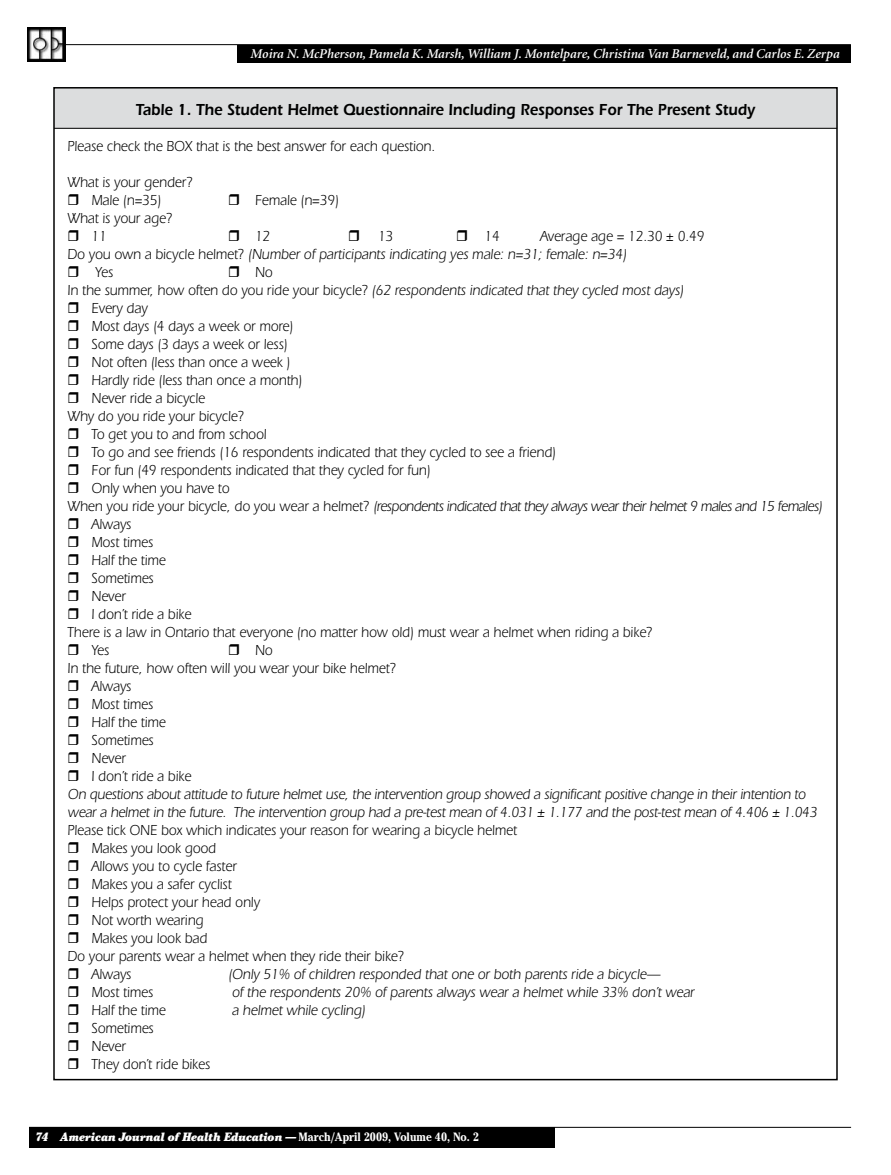
<style>
.page{position:relative;width:891px;height:1175px;background:#fff}
.page>*{position:absolute;margin:0;border:0;box-sizing:border-box;transform-origin:0 0}
.t1{font:600 16.5px "Itc Eras";color:#000;scale:.9 1}
.t2{font:15px/18px "Itc Eras";color:#000;scale:.9 1}
.t3{font:italic 600 13.5px "Minion";color:#fff}
.t4{font:italic 900 12px "Cheltenham";color:#fff;scale:.9 1}
.s1{font-weight:700;font-style:normal}
</style>
<div class="page">
<div style="left:238px;top:45px;width:613px;height:17px;background:#000"></div>
<hr style="left:45px;top:44px;width:806px;height:1px;background:#000">
<img style="left:28px;top:27px;width:37px;height:35px">
<hr style="left:29px;top:1126px;width:822px;height:1px;background:#000">
<div style="left:29px;top:1127px;width:526px;height:21px;background:#000"></div>
<div style="left:54px;top:88px;width:783px;height:40px;background:#dcddde"></div>
<hr style="left:54px;top:128px;width:783px;height:1px;background:#000">
<p class="t3" style="left:251px;top:47px;width:591px">Moira N. McPherson, Pamela K. Marsh, William J. Montelpare, Christina Van Barneveld, and Carlos E. Zerpa</p>
<p class="t1" style="left:136px;top:100px;width:690px">Table 1. The Student Helmet Questionnaire Including Responses For The Present Study</p>
<p class="t2" style="left:68px;top:137px;width:410px">Please check the BOX that is the best answer for each question.</p>
<p class="t2" style="left:68px;top:173px;width:140px;text-align:center">What is your gender?<br>Male (n=35)</p>
<p class="t2" style="left:255px;top:191px;width:95px">Female (n=39)</p>
<p class="t2" style="left:92px;top:209px;width:91px;text-indent:-24px">What is your age?<br>11</p>
<p class="t2" style="left:255px;top:227px;width:18px">12</p>
<p class="t2" style="left:378px;top:227px;width:18px">13</p>
<p class="t2" style="left:485px;top:227px;width:18px">14</p>
<p class="t2" style="left:540px;top:227px;width:184px">Average age = 12.30 ± 0.49</p>
<p class="t2" style="left:68px;top:245px;width:624px">Do you own a bicycle helmet? (Number of participants indicating yes male: n=31; female: n=34)</p>
<p class="t2" style="left:95px;top:263px;width:21px">Yes</p>
<p class="t2" style="left:255px;top:263px;width:21px">No</p>
<p class="t2" style="left:68px;top:281px;width:688px">In the summer, how often do you ride your bicycle? (62 respondents indicated that they cycled most days)</p>
<p class="t2" style="left:92px;top:299px;width:64px">Every day</p>
<p class="t2" style="left:92px;top:317px;width:226px">Most days (4 days a week or more)</p>
<p class="t2" style="left:92px;top:335px;width:219px">Some days (3 days a week or less)</p>
<p class="t2" style="left:92px;top:353px;width:223px">Not often (less than once a week )</p>
<p class="t2" style="left:92px;top:371px;width:236px">Hardly ride (less than once a month)</p>
<p class="t2" style="left:92px;top:389px;width:128px">Never ride a bicycle</p>
<p class="t2" style="left:68px;top:407px;width:197px">Why do you ride your bicycle?</p>
<p class="t2" style="left:92px;top:425px;width:196px">To get you to and from school</p>
<p class="t2" style="left:92px;top:443px;width:518px">To go and see friends (16 respondents indicated that they cycled to see a friend)</p>
<p class="t2" style="left:92px;top:461px;width:378px">For fun (49 respondents indicated that they cycled for fun)</p>
<p class="t2" style="left:92px;top:479px;width:155px">Only when you have to</p>
<p class="t2" style="left:68px;top:497px;width:842px">When you ride your bicycle, do you wear a helmet? (respondents indicated that they always wear their helmet 9 males and 15 females)</p>
<p class="t2" style="left:92px;top:515px;width:46px">Always</p>
<p class="t2" style="left:92px;top:533px;width:70px">Most times</p>
<p class="t2" style="left:92px;top:551px;width:84px">Half the time</p>
<p class="t2" style="left:92px;top:569px;width:71px">Sometimes</p>
<p class="t2" style="left:92px;top:587px;width:40px">Never</p>
<p class="t2" style="left:92px;top:605px;width:112px">I don’t ride a bike</p>
<p class="t2" style="left:68px;top:623px;width:651px">There is a law in Ontario that everyone (no matter how old) must wear a helmet when riding a bike?</p>
<p class="t2" style="left:92px;top:641px;width:21px">Yes</p>
<p class="t2" style="left:255px;top:641px;width:21px">No</p>
<p class="t2" style="left:68px;top:659px;width:366px">In the future, how often will you wear your bike helmet?</p>
<p class="t2" style="left:92px;top:677px;width:46px">Always</p>
<p class="t2" style="left:92px;top:695px;width:70px">Most times</p>
<p class="t2" style="left:92px;top:713px;width:84px">Half the time</p>
<p class="t2" style="left:92px;top:731px;width:71px">Sometimes</p>
<p class="t2" style="left:92px;top:749px;width:40px">Never</p>
<p class="t2" style="left:92px;top:767px;width:112px">I don’t ride a bike</p>
<p class="t2" style="left:68px;top:785px;width:823px">On questions about attitude to future helmet use, the intervention group showed a significant positive change in their intention to</p>
<p class="t2" style="left:68px;top:803px;width:836px">wear a helmet in the future. The intervention group had a pre-test mean of 4.031 ± 1.177 and the post-test mean of 4.406 ± 1.043</p>
<p class="t2" style="left:68px;top:821px;width:501px">Please tick ONE box which indicates your reason for wearing a bicycle helmet</p>
<p class="t2" style="left:92px;top:839px;width:140px">Makes you look good</p>
<p class="t2" style="left:92px;top:857px;width:163px">Allows you to cycle faster</p>
<p class="t2" style="left:92px;top:875px;width:157px">Makes you a safer cyclist</p>
<p class="t2" style="left:92px;top:893px;width:189px">Helps protect your head only</p>
<p class="t2" style="left:92px;top:911px;width:126px">Not worth wearing</p>
<p class="t2" style="left:92px;top:929px;width:130px">Makes you look bad</p>
<p class="t2" style="left:68px;top:947px;width:375px">Do your parents wear a helmet when they ride their bike?</p>
<p class="t2" style="left:92px;top:965px;width:46px">Always</p>
<p class="t2" style="left:228px;top:965px;width:483px">(Only 51% of children responded that one or both parents ride a bicycle—</p>
<p class="t2" style="left:92px;top:983px;width:70px">Most times</p>
<p class="t2" style="left:232px;top:983px;width:517px">of the respondents 20% of parents always wear a helmet while 33% don’t wear</p>
<p class="t2" style="left:92px;top:1001px;width:84px">Half the time</p>
<p class="t2" style="left:232px;top:1001px;width:151px">a helmet while cycling)</p>
<p class="t2" style="left:92px;top:1019px;width:133px">Sometimes<br>Never<br>They don’t ride bikes</p>
<p class="t4" style="left:35px;top:1129px;width:495px">74 American Journal of Health Education — <span class="s1">March/April 2009, Volume 40, No. 2</span></p>
</div>
